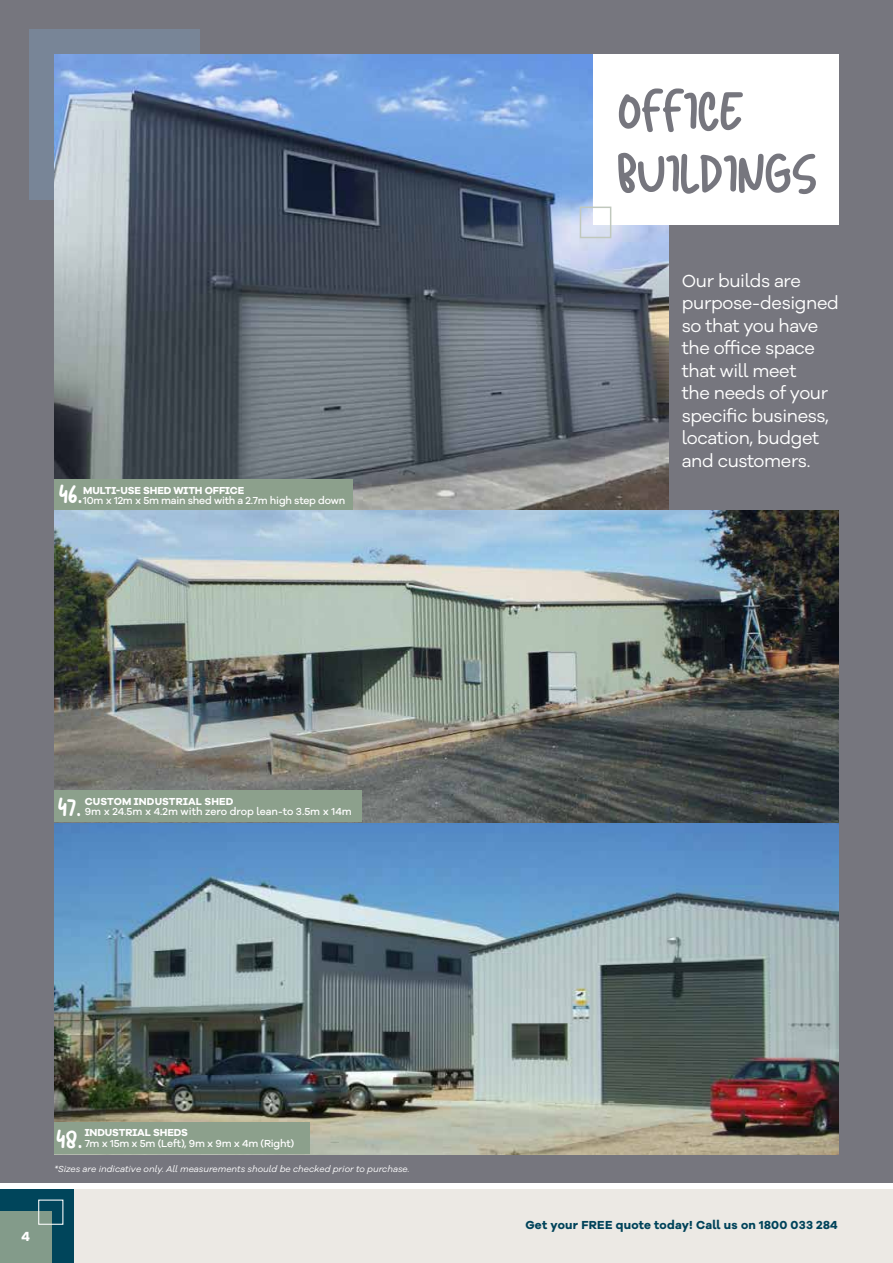
<style>
.page{position:relative;width:893px;height:1263px;background:#fff}
.page>*{position:absolute;margin:0;border:0;box-sizing:border-box;transform-origin:0 0}
.t1{font:52.2px/62.7px "New Sun Yandi Designs";letter-spacing:.02em;color:#76767e}
.t2{font:25.2px "New Sun Yandi Designs";color:#fff}
.t3{font:18px/22.5px "Galano Grotesque Alt";letter-spacing:-.02em;color:#fff}
.t4{font:700 13.65px "Galano Grotesque Alt";color:#fff}
.t5{font:700 12px "Galano Grotesque Alt";letter-spacing:.02em;color:#00435a}
.t6{font:500 10.5px "Galano Grotesque Alt";letter-spacing:-.02em;color:#fff}
.t7{font:500 10.5px "Galano Grotesque Alt";color:#fff}
.t8{font:700 10.5px "Galano Grotesque Alt";letter-spacing:-.01em;color:#fff}
.t9{font:700 10.5px "Galano Grotesque Alt";letter-spacing:.01em;color:#fff}
.t10{font:italic 9px "Galano Grotesque Alt";color:#fff}
</style>
<div class="page">
<div style="left:71px;top:1189px;width:822px;height:74px;background:#ece9e4"></div>
<div style="left:0;top:1189px;width:74px;height:74px;background:#00455b"></div>
<div style="left:0;top:1211px;width:52px;height:52px;background:#839b8a"></div>
<div style="left:38px;top:1199px;width:25px;height:26px;border:1px solid #fff"></div>
<div style="left:0;top:0;width:893px;height:1182px;background:#76767e"></div>
<img style="left:54px;top:822px;width:785px;height:332px">
<div style="left:29px;top:30px;width:171px;height:170px;background:#788597"></div>
<img style="left:54px;top:54px;width:614px;height:456px">
<div style="left:54px;top:479px;width:299px;height:31px;background:#8ca08c"></div>
<img style="left:54px;top:510px;width:785px;height:312px">
<div style="left:54px;top:791px;width:307px;height:31px;background:#8ca08c"></div>
<div style="left:54px;top:1123px;width:256px;height:31px;background:#8ca08c"></div>
<div style="left:593px;top:54px;width:246px;height:170px;background:#fff"></div>
<div style="left:580px;top:207px;width:31px;height:31px;border:2px solid #c0c8bd"></div>
<h2 class="t2" style="left:59px;top:481px;width:25px">46.</h2>
<p class="t8" style="left:83px;top:483px;width:162px">MULTI-USE SHED WITH OFFICE</p>
<p class="t6" style="left:83px;top:494px;width:263px">10m x 12m x 5m main shed with a 2.7m high step down</p>
<p class="t9" style="left:85px;top:794px;width:150px">CUSTOM INDUSTRIAL SHED</p>
<p class="t7" style="left:85px;top:805px;width:269px">9m x 24.5m x 4.2m with zero drop lean-to 3.5m x 14m</p>
<h2 class="t2" style="left:58px;top:794px;width:24px">47.</h2>
<h1 class="t1" style="left:618px;top:80px;width:200px">OFFICE<br>BUILDINGS</h1>
<p class="t3" style="left:682px;top:269px;width:159px">Our builds are purpose-designed so that you have the office space that will meet<br>the needs of your specific business, location, budget and customers.</p>
<p class="t4" style="left:22px;top:1227px;width:10px">4</p>
<p class="t8" style="left:85px;top:1126px;width:105px">INDUSTRIAL SHEDS</p>
<p class="t6" style="left:85px;top:1136px;width:211px">7m x 15m x 5m (Left), 9m x 9m x 4m (Right)</p>
<h2 class="t2" style="left:57px;top:1125px;width:27px">48.</h2>
<p class="t10" style="left:54px;top:1163px;width:357px">*Sizes are indicative only. All measurements should be checked prior to purchase.</p>
<p class="t5" style="left:525px;top:1217px;width:314px">Get your FREE quote today! Call us on 1800 033 284</p>
</div>
